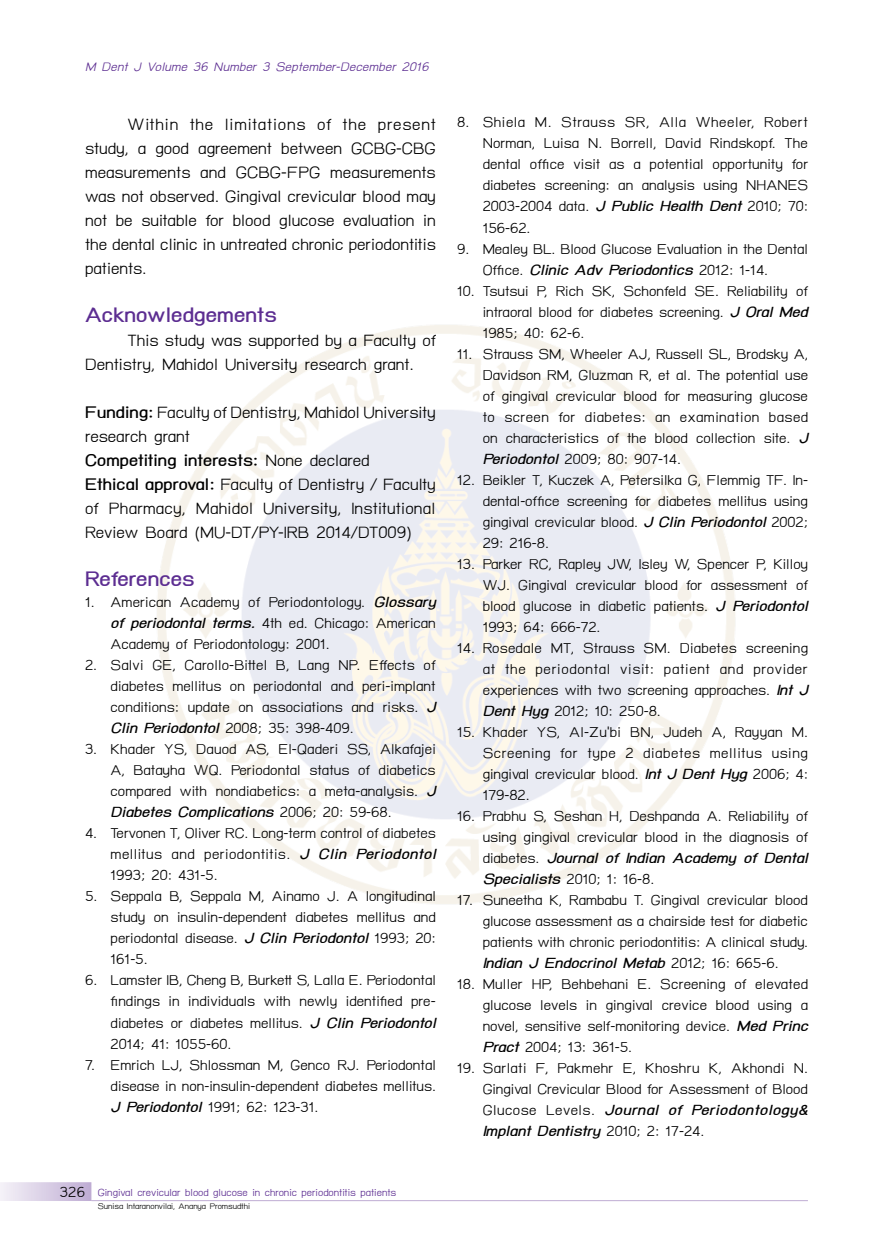
<style>
.page{position:relative;width:893px;height:1251px;background:#fff}
.page>*{position:absolute;margin:0;border:0;box-sizing:border-box;transform-origin:0 0}
.t1{font:700 30px "TH Baijam";color:#5c2d91}
.t2{font:24px/24px "TH Baijam";color:#000}
.t3{font:21px/21px "TH Baijam";color:#000;text-align:justify}
.t4{font:italic 18px "TH Baijam";letter-spacing:.015em;color:#5c2d91}
.t5{font:15px "TH Baijam";color:#5c2d91}
.t6{font:12px "TH Baijam";color:#000}
.s1{font-weight:700}
.s2{font-weight:700;font-style:italic}
.s3{font-size:21px;color:#000}
</style>
<div class="page">
<svg style="left:0;top:1182px;width:91px;height:18px;background:#dacfe5"></svg>
<hr style="left:91px;top:1199px;width:717px;height:1px;background:#5c2d91">
<p class="t4" style="left:85px;top:57px;width:345px">M Dent J Volume 36 Number 3 September-December 2016</p>
<p class="t2" style="left:85px;top:112px;width:353px;text-align:justify;text-indent:43px">Within the limitations of the present study, a good agreement between GCBG-CBG measurements and GCBG-FPG measurements was not observed. Gingival crevicular blood may not be suitable for blood glucose evaluation in the dental clinic in untreated chronic periodontitis patients.</p>
<h1 class="t1" style="left:85px;top:298px;width:193px">Acknowledgements</h1>
<p class="t2" style="left:85px;top:328px;width:352px;text-indent:43px">This study was supported by a Faculty of<br>Dentistry, Mahidol University research grant.</p>
<p class="t2" style="left:85px;top:400px;width:352px"><span class="s1">Funding:</span> Faculty of Dentistry, Mahidol University research grant<br><span class="s1">Competiting interests:</span> None declared<br><span class="s1">Ethical approval:</span> Faculty of Dentistry / Faculty of Pharmacy, Mahidol University, Institutional Review Board (MU-DT/PY-IRB 2014/DT009)</p>
<h1 class="t1" style="left:85px;top:562px;width:111px">References</h1>
<p class="t3" style="left:111px;top:591px;width:327px;text-indent:-26px">1. American Academy of Periodontology. <span class="s2">Glossary of periodontal terms.</span> 4th ed. Chicago: American Academy of Periodontology: 2001.</p>
<p class="t3" style="left:111px;top:654px;width:327px;text-indent:-26px">2. Salvi GE, Carollo-Bittel B, Lang NP. Effects of diabetes mellitus on periodontal and peri-implant conditions: update on associations and risks. <span class="s2">J Clin Periodontol</span> 2008; 35: 398-409.</p>
<p class="t3" style="left:111px;top:738px;width:327px;text-indent:-26px">3. Khader YS, Dauod AS, El-Qaderi SS, Alkafajei A, Batayha WQ. Periodontal status of diabetics compared with nondiabetics: a meta-analysis. <span class="s2">J Diabetes Complications</span> 2006; 20: 59-68.</p>
<p class="t3" style="left:111px;top:822px;width:327px;text-indent:-26px">4. Tervonen T, Oliver RC. Long-term control of diabetes mellitus and periodontitis. <span class="s2">J Clin Periodontol </span>1993; 20: 431-5.</p>
<p class="t3" style="left:111px;top:885px;width:327px;text-indent:-26px">5. Seppala B, Seppala M, Ainamo J. A longitudinal study on insulin-dependent diabetes mellitus and periodontal disease. <span class="s2">J Clin Periodontol</span> 1993; 20:<br>161-5.</p>
<p class="t3" style="left:111px;top:969px;width:327px;text-indent:-26px">6. Lamster IB, Cheng B, Burkett S, Lalla E. Periodontal findings in individuals with newly identified pre&shy;diabetes or diabetes mellitus. <span class="s2">J Clin Periodontol </span>2014; 41: 1055-60.</p>
<p class="t3" style="left:111px;top:1053px;width:327px;text-indent:-26px">7. Emrich LJ, Shlossman M, Genco RJ. Periodontal disease in non-insulin-dependent diabetes mellitus.<br><span class="s2">J Periodontol</span> 1991; 62: 123-31.</p>
<p class="t5" style="left:60px;top:1183px;width:338px"><span class="s3">326</span> Gingival crevicular blood glucose in chronic periodontitis patients</p>
<p class="t6" style="left:98px;top:1199px;width:154px">Sunisa Intaranonvilai, Ananya Promsudthi</p>
<p class="t3" style="left:483px;top:112px;width:327px;text-indent:-26px">8. Shiela M. Strauss SR, Alla Wheeler, Robert Norman, Luisa N. Borrell, David Rindskopf. The dental office visit as a potential opportunity for diabetes screening: an analysis using NHANES 2003-2004 data. <span class="s2">J Public Health Dent</span> 2010; 70:<br>156-62.</p>
<p class="t3" style="left:483px;top:238px;width:327px;text-indent:-26px">9. Mealey BL. Blood Glucose Evaluation in the Dental<br>Office. <span class="s2">Clinic Adv Periodontics</span> 2012: 1-14.</p>
<p class="t3" style="left:483px;top:280px;width:327px;text-indent:-26px">10. Tsutsui P, Rich SK, Schonfeld SE. Reliability of intraoral blood for diabetes screening. <span class="s2">J Oral Med </span>1985; 40: 62-6.</p>
<p class="t3" style="left:483px;top:343px;width:327px;text-indent:-26px">11. Strauss SM, Wheeler AJ, Russell SL, Brodsky A, Davidson RM, Gluzman R, et al. The potential use of gingival crevicular blood for measuring glucose to screen for diabetes: an examination based on characteristics of the blood collection site. <span class="s2">J Periodontol</span> 2009; 80: 907-14.</p>
<p class="t3" style="left:483px;top:469px;width:327px;text-indent:-26px">12. Beikler T, Kuczek A, Petersilka G, Flemmig TF. In&shy;dental-office screening for diabetes mellitus using gingival crevicular blood. <span class="s2">J Clin Periodontol</span> 2002; 29: 216-8.</p>
<p class="t3" style="left:483px;top:553px;width:327px;text-indent:-26px">13. Parker RC, Rapley JW, Isley W, Spencer P, Killoy WJ. Gingival crevicular blood for assessment of blood glucose in diabetic patients. <span class="s2">J Periodontol </span>1993; 64: 666-72.</p>
<p class="t3" style="left:483px;top:637px;width:327px;text-indent:-26px">14. Rosedale MT, Strauss SM. Diabetes screening at the periodontal visit: patient and provider experiences with two screening approaches. <span class="s2">Int J Dent Hyg</span> 2012; 10: 250-8.</p>
<p class="t3" style="left:483px;top:721px;width:327px;text-indent:-26px">15. Khader YS, Al-Zu'bi BN, Judeh A, Rayyan M.<br>Screening for type 2 diabetes mellitus using gingival crevicular blood. <span class="s2">Int J Dent Hyg</span> 2006; 4:<br>179-82.</p>
<p class="t3" style="left:483px;top:805px;width:327px;text-indent:-26px">16. Prabhu S, Seshan H, Deshpanda A. Reliability of using gingival crevicular blood in the diagnosis of diabetes. <span class="s2">Journal of Indian Academy of Dental Specialists</span> 2010; 1: 16-8.</p>
<p class="t3" style="left:483px;top:889px;width:327px;text-indent:-26px">17. Suneetha K, Rambabu T. Gingival crevicular blood glucose assessment as a chairside test for diabetic patients with chronic periodontitis: A clinical study.<br><span class="s2">Indian J Endocrinol Metab</span> 2012; 16: 665-6.</p>
<p class="t3" style="left:483px;top:973px;width:327px;text-indent:-26px">18. Muller HP, Behbehani E. Screening of elevated glucose levels in gingival crevice blood using a novel, sensitive self-monitoring device. <span class="s2">Med Princ Pract</span> 2004; 13: 361-5.</p>
<p class="t3" style="left:483px;top:1057px;width:327px;text-indent:-26px">19. Sarlati F, Pakmehr E, Khoshru K, Akhondi N.<br>Gingival Crevicular Blood for Assessment of Blood Glucose Levels. <span class="s2">Journal of Periodontology&amp; Implant Dentistry</span> 2010; 2: 17-24.</p>
</div>
